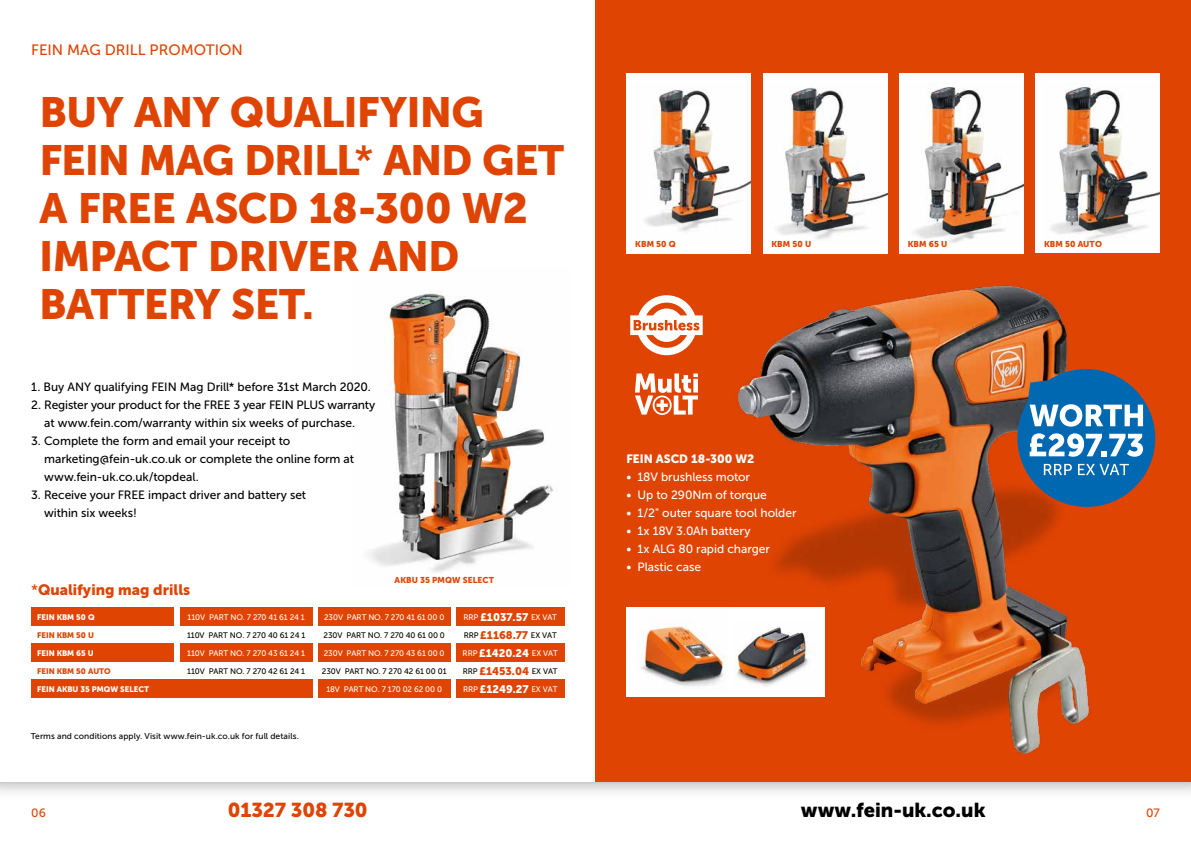
<style>
.page{position:relative;width:1191px;height:842px;background:#fff}
.page>*{position:absolute;margin:0;border:0;box-sizing:border-box;transform-origin:0 0}
.t1{font:42px/48px "Museo Sans 900";letter-spacing:-.01em;color:#e04403}
.t2{font:20px "Museo Sans 900";color:#000}
.t3{font:20px "Museo Sans 900";letter-spacing:-.005em;color:#e04403}
.t4{font:15px "Museo Sans 500";color:#e04403}
.t5{font:15px "Museo Sans 900";color:#e04403}
.t6{font:12px/18px "Museo Sans 500";letter-spacing:-.005em;color:#000}
.t7{font:12px "Museo Sans 500";letter-spacing:-.005em;color:#fff}
.t8{font:12px "Museo Sans 900";color:#fff}
.t9{font:12px "Museo Sans 500";color:#e04403}
.t10{font:8.5px "Museo Sans 500";letter-spacing:.01em;color:#000}
.t11{font:8.5px "Museo Sans 900";letter-spacing:.01em;color:#e04403}
.t12{font:8px "Museo Sans 500";letter-spacing:-.01em;color:#fff}
.t13{font:8px "Museo Sans 500";letter-spacing:-.01em;color:#000}
.t14{font:8px "Museo Sans 900";color:#fff}
.t15{font:8px "Museo Sans 900";color:#e04403}
.s1{font-family:"Museo Sans 500"}
.s2{font-family:"Museo Sans 900";font-size:11px}
.s3{font-family:"Museo Sans 900";font-size:11px;color:#e04403}
</style>
<div class="page">
<img style="left:0;top:781px;width:1191px;height:11px">
<div style="left:595px;top:0;width:596px;height:781px;background:#e04403"></div>
<img style="left:368px;top:293px;width:185px;height:279px">
<div style="left:31px;top:644px;width:143px;height:18px;background:#e04403"></div>
<div style="left:31px;top:608px;width:143px;height:18px;background:#e04403"></div>
<div style="left:318px;top:608px;width:132px;height:18px;background:#e04403"></div>
<div style="left:456px;top:608px;width:108px;height:18px;background:#e04403"></div>
<div style="left:180px;top:608px;width:132px;height:18px;background:#e04403"></div>
<div style="left:31px;top:680px;width:281px;height:18px;background:#e04403"></div>
<div style="left:318px;top:644px;width:132px;height:18px;background:#e04403"></div>
<div style="left:456px;top:644px;width:108px;height:18px;background:#e04403"></div>
<div style="left:180px;top:644px;width:132px;height:18px;background:#e04403"></div>
<div style="left:318px;top:680px;width:132px;height:18px;background:#e04403"></div>
<div style="left:456px;top:680px;width:108px;height:18px;background:#e04403"></div>
<div style="left:899px;top:73px;width:124px;height:180px;background:#fff"></div>
<div style="left:1035px;top:74px;width:124px;height:179px;background:#fff"></div>
<img style="left:1050px;top:86px;width:109px;height:154px">
<img style="left:913px;top:87px;width:110px;height:156px">
<img style="left:671px;top:285px;width:454px;height:507px">
<svg style="left:630px;top:295px;width:72px;height:60px"></svg>
<svg style="left:635px;top:373px;width:63px;height:42px"></svg>
<div style="left:627px;top:608px;width:198px;height:89px;background:#fff"></div>
<img style="left:637px;top:621px;width:90px;height:65px">
<img style="left:735px;top:627px;width:79px;height:60px">
<svg style="left:1017px;top:369px;width:138px;height:138px;background:#53789a"></svg>
<div style="left:763px;top:73px;width:124px;height:180px;background:#fff"></div>
<img style="left:777px;top:87px;width:110px;height:153px">
<div style="left:626px;top:73px;width:125px;height:180px;background:#fff"></div>
<img style="left:644px;top:89px;width:107px;height:143px">
<p class="t4" style="left:31px;top:42px;width:213px">FEIN MAG DRILL PROMOTION</p>
<h1 class="t1" style="left:40px;top:88px;width:526px">BUY ANY QUALIFYING<br>FEIN MAG DRILL<span class="s1">*</span> AND GET<br>A FREE ASCD 18-300 W2<br>IMPACT DRIVER AND<br>BATTERY SET.</h1>
<p class="t6" style="left:31px;top:378px;width:341px">1. Buy ANY qualifying FEIN Mag Drill* before 31st March 2020.</p>
<p class="t6" style="left:31px;top:396px;width:346px;text-align:center">2. Register your product for the FREE 3 year FEIN PLUS warranty at www.fein.com/warranty within six weeks of purchase.</p>
<p class="t6" style="left:44px;top:432px;width:311px;text-indent:-13px">3. Complete the form and email your receipt to marketing@fein-uk.co.uk or complete the online form at www.fein-uk.co.uk/topdeal.</p>
<p class="t6" style="left:44px;top:486px;width:264px;text-indent:-13px">3. Receive your FREE impact driver and battery set within six weeks!</p>
<p class="t5" style="left:31px;top:581px;width:161px"><span class="s1">*</span>Qualifying mag drills</p>
<p class="t11" style="left:394px;top:575px;width:101px">AKBU 35 PMQW SELECT</p>
<p class="t12" style="left:187px;top:612px;width:119px">110V PART NO. 7 270 41 61 24 1</p>
<p class="t12" style="left:324px;top:612px;width:122px">230V PART NO. 7 270 41 61 00 0</p>
<p class="t12" style="left:463px;top:612px;width:95px">RRP <span class="s2">£1037.57</span> EX VAT</p>
<p class="t14" style="left:37px;top:612px;width:59px">FEIN KBM 50 Q</p>
<p class="t14" style="left:37px;top:648px;width:58px">FEIN KBM 65 U</p>
<p class="t15" style="left:37px;top:630px;width:58px">FEIN KBM 50 U</p>
<p class="t13" style="left:187px;top:630px;width:120px">110V PART NO. 7 270 40 61 24 1</p>
<p class="t13" style="left:323px;top:630px;width:123px">230V PART NO. 7 270 40 61 00 0</p>
<p class="t13" style="left:464px;top:630px;width:95px">RRP <span class="s3">£1168.77</span> EX VAT</p>
<p class="t15" style="left:37px;top:666px;width:75px">FEIN KBM 50 AUTO</p>
<p class="t13" style="left:187px;top:666px;width:119px">110V PART NO. 7 270 42 61 24 1</p>
<p class="t13" style="left:322px;top:666px;width:126px">230V PART NO. 7 270 42 61 00 01</p>
<p class="t13" style="left:463px;top:666px;width:96px">RRP <span class="s3">£1453.04</span> EX VAT</p>
<p class="t12" style="left:187px;top:648px;width:119px">110V PART NO. 7 270 43 61 24 1</p>
<p class="t12" style="left:324px;top:648px;width:122px">230V PART NO. 7 270 43 61 00 0</p>
<p class="t12" style="left:462px;top:648px;width:97px">RRP <span class="s2">£1420.24</span> EX VAT</p>
<p class="t12" style="left:326px;top:684px;width:117px">18V PART NO. 7 170 02 62 00 0</p>
<p class="t12" style="left:463px;top:684px;width:96px">RRP <span class="s2">£1249.27</span> EX VAT</p>
<p class="t14" style="left:37px;top:684px;width:113px">FEIN AKBU 35 PMQW SELECT</p>
<p class="t10" style="left:31px;top:732px;width:270px">Terms and conditions apply. Visit www.fein-uk.co.uk for full details.</p>
<p class="t11" style="left:635px;top:239px;width:42px">KBM 50 Q</p>
<p class="t11" style="left:771px;top:239px;width:41px">KBM 50 U</p>
<p class="t11" style="left:907px;top:239px;width:41px">KBM 65 U</p>
<p class="t11" style="left:1044px;top:239px;width:59px">KBM 50 AUTO</p>
<p class="t8" style="left:626px;top:452px;width:129px">FEIN ASCD 18-300 W2</p>
<p class="t7" style="left:626px;top:470px;width:125px">• 18V brushless motor</p>
<p class="t7" style="left:626px;top:488px;width:142px">• Up to 290Nm of torque</p>
<p class="t7" style="left:626px;top:506px;width:172px">• 1/2" outer square tool holder</p>
<p class="t7" style="left:626px;top:524px;width:126px">• 1x 18V 3.0Ah battery</p>
<p class="t7" style="left:626px;top:542px;width:145px">• 1x ALG 80 rapid charger</p>
<p class="t7" style="left:626px;top:560px;width:76px">• Plastic case</p>
<h2 class="t3" style="left:228px;top:799px;width:141px">01327 308 730</h2>
<h2 class="t2" style="left:801px;top:799px;width:186px">www.fein-uk.co.uk</h2>
<p class="t9" style="left:31px;top:806px;width:16px">06</p>
<p class="t9" style="left:1146px;top:806px;width:15px">07</p>
</div>
